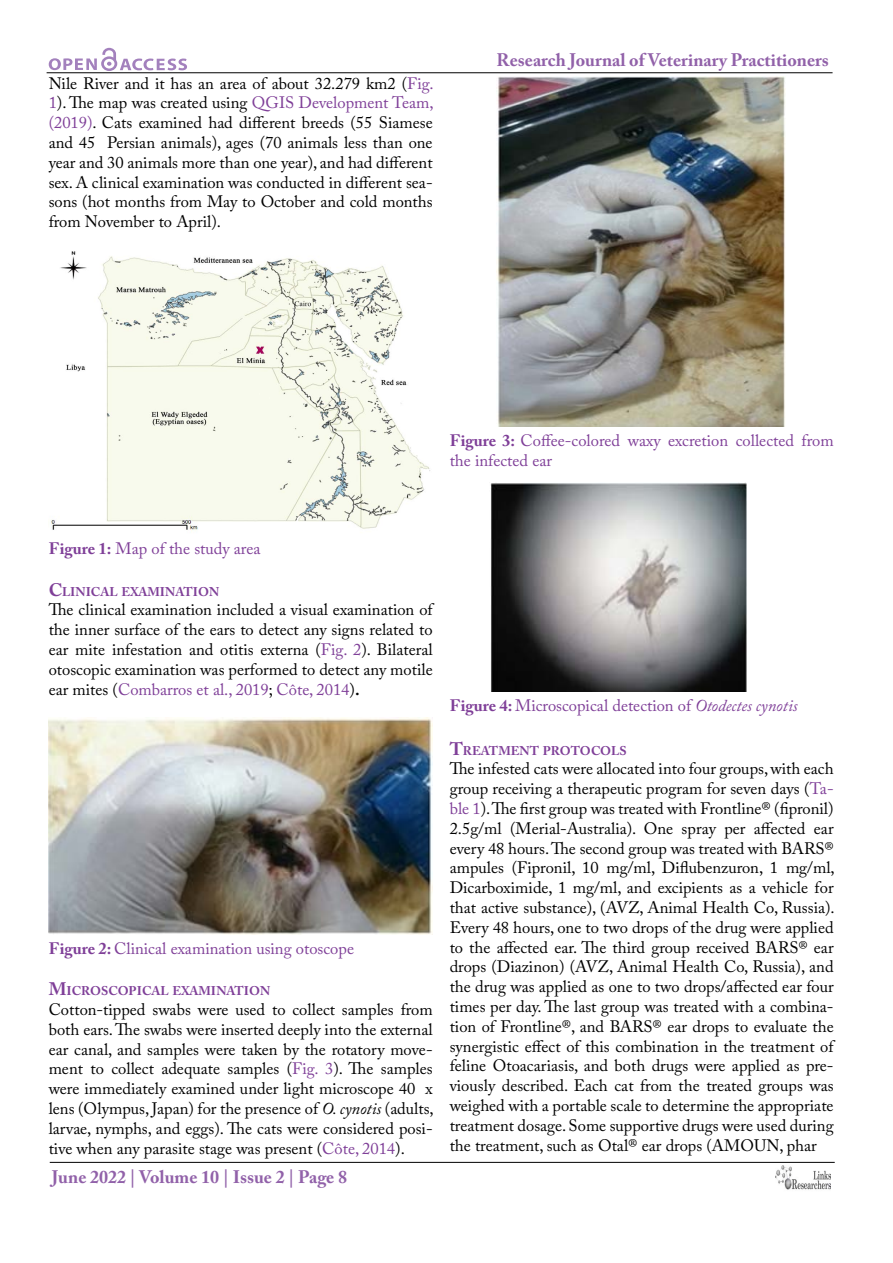
<style>
.page{position:relative;width:893px;height:1263px;background:#fff}
.page>*{position:absolute;margin:0;border:0;box-sizing:border-box;transform-origin:0 0}
.t1{font:700 18px "Adobe Caslon Pro";color:#9161a9}
.t2{font:16.5px/19.8px "Adobe Caslon Pro";color:#000;text-align:justify}
.t3{font:16.5px/19.8px "Adobe Caslon Pro";color:#7f3f98}
.t4{font:700 12.6px "Adobe Caslon Pro";color:#7f3f98}
.s1{color:#7f3f98}
.s2{font-weight:700}
.s3{font-size:18px}
.s4{font-style:italic}
</style>
<div class="page">
<hr style="left:47px;top:72px;width:785px;height:1px;background:#000">
<hr style="left:50px;top:1162px;width:785px;height:1px;background:#000">
<svg style="left:49px;top:48px;width:138px;height:23px"></svg>
<img style="left:775px;top:1165px;width:56px;height:25px">
<img style="left:51px;top:251px;width:379px;height:280px">
<img style="left:49px;top:718px;width:384px;height:216px">
<img style="left:497px;top:77px;width:288px;height:350px">
<img style="left:490px;top:483px;width:257px;height:208px">
<p class="t2" style="left:49px;top:73px;width:387px">Nile River and it has an area of about 32.279 km2 (<span class="s1">Fig.<br>1</span>). The map was created using <span class="s1">QGIS Development Team, (2019)</span>. Cats examined had different breeds (55 Siamese and 45 Persian animals), ages (70 animals less than one year and 30 animals more than one year), and had different sex. A clinical examination was conducted in different sea&shy;sons (hot months from May to October and cold months from November to April).</p>
<p class="t1" style="left:497px;top:50px;width:334px">Research Journal of Veterinary Practitioners</p>
<p class="t3" style="left:450px;top:431px;width:385px"><span class="s2">Figure 3:</span> Coffee-colored waxy excretion collected from the infected ear</p>
<p class="t3" style="left:49px;top:539px;width:213px"><span class="s2">Figure 1:</span> Map of the study area</p>
<p class="t4" style="left:49px;top:584px;width:172px"><span class="s3">C</span>LINICAL EXAMINATION</p>
<p class="t2" style="left:49px;top:600px;width:385px">The clinical examination included a visual examination of the inner surface of the ears to detect any signs related to ear mite infestation and otitis externa (<span class="s1">Fig. 2</span>). Bilateral otoscopic examination was performed to detect any motile ear mites (<span class="s1">Combarros et al., 2019</span>; <span class="s1">Côte, 2014</span>)<span class="s2">.</span></p>
<p class="t3" style="left:49px;top:938px;width:307px"><span class="s2">Figure 2:</span> Clinical examination using otoscope</p>
<p class="t4" style="left:49px;top:983px;width:223px"><span class="s3">M</span>ICROSCOPICAL EXAMINATION</p>
<p class="t2" style="left:49px;top:999px;width:387px">Cotton-tipped swabs were used to collect samples from both ears. The swabs were inserted deeply into the external ear canal, and samples were taken by the rotatory move&shy;ment to collect adequate samples (<span class="s1">Fig. 3</span>). The samples were immediately examined under light microscope 40 x lens (Olympus, Japan) for the presence of <span class="s4">O. cynotis</span> (adults, larvae, nymphs, and eggs). The cats were considered posi&shy;tive when any parasite stage was present (<span class="s1">Côte, 2014</span>).</p>
<p class="t1" style="left:52px;top:1166px;width:297px">June 2022 | Volume 10 | Issue 2 | Page 8</p>
<p class="t3" style="left:450px;top:696px;width:349px"><span class="s2">Figure 4:</span> Microscopical detection of <span class="s4">Otodectes cynotis</span></p>
<p class="t4" style="left:450px;top:743px;width:179px"><span class="s3">T</span>REATMENT PROTOCOLS</p>
<p class="t2" style="left:450px;top:759px;width:387px">The infested cats were allocated into four groups, with each group receiving a therapeutic program for seven days (<span class="s1">Ta&shy;ble 1</span>). The first group was treated with Frontline® (fipronil)<br>2.5g/ml (Merial-Australia). One spray per affected ear every 48 hours. The second group was treated with BARS® ampules (Fipronil, 10 mg/ml, Diflubenzuron, 1 mg/ml, Dicarboximide, 1 mg/ml, and excipients as a vehicle for that active substance), (AVZ, Animal Health Co, Russia).<br>Every 48 hours, one to two drops of the drug were applied to the affected ear. The third group received BARS® ear drops (Diazinon) (AVZ, Animal Health Co, Russia), and the drug was applied as one to two drops/affected ear four times per day. The last group was treated with a combina&shy;tion of Frontline®, and BARS® ear drops to evaluate the synergistic effect of this combination in the treatment of feline Otoacariasis, and both drugs were applied as pre&shy;viously described. Each cat from the treated groups was weighed with a portable scale to determine the appropriate treatment dosage. Some supportive drugs were used during the treatment, such as Otal® ear drops (AMOUN, phar</p>
</div>
